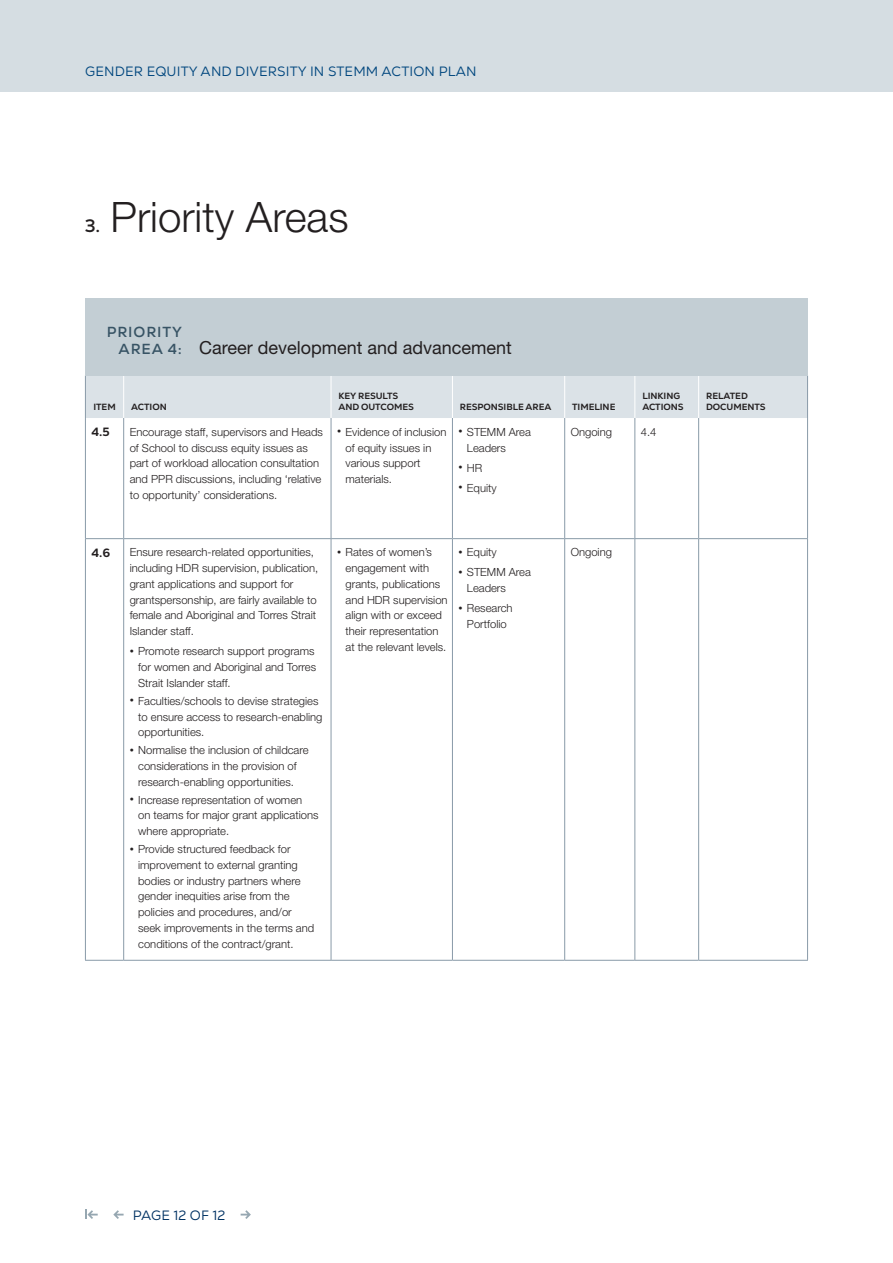
<style>
.page{position:relative;width:893px;height:1263px;background:#fff}
.page>*{position:absolute;margin:0;border:0;box-sizing:border-box;transform-origin:0 0}
.t1{font:300 42px "Helvetica Neue LT Pro";color:#231f20}
.t2{font:18px "Helvetica Neue LT Pro";color:#231f20}
.t3{font:700 18px "Nexa Text";color:#231f20}
.t4{font:700 14.55px "Nexa Text";letter-spacing:.06em;color:#385465}
.t5{font:13.5px "Nexa Text";letter-spacing:.01em;color:#00467e}
.t6{font:13.5px "Nexa Text";color:#003263}
.t7{font:800 12px "Nexa Text";color:#231f20}
.t8{font:300 11.25px/15.8px "Helvetica Neue LT Pro";color:#231f20}
.t9{font:800 9px/10.8px "Nexa Text";letter-spacing:-.005em;color:#231f20}
.s1{font-family:"Nexa Text";font-weight:700;font-size:14.55px;color:#385465}
.s2{font-size:8.25px}
</style>
<div class="page">
<div style="left:0;top:0;width:893px;height:91px;background:#d5dde2"></div>
<div style="left:86px;top:375px;width:721px;height:43px;background:#dbe2e7"></div>
<hr style="left:123px;top:375px;width:1px;height:43px;background:#fff">
<hr style="left:331px;top:375px;width:1px;height:43px;background:#fff">
<hr style="left:452px;top:375px;width:1px;height:43px;background:#fff">
<hr style="left:564px;top:375px;width:1px;height:43px;background:#fff">
<hr style="left:634px;top:375px;width:1px;height:43px;background:#fff">
<hr style="left:698px;top:375px;width:1px;height:43px;background:#fff">
<hr style="left:85px;top:375px;width:1px;height:43px;background:#899aa8">
<hr style="left:807px;top:375px;width:1px;height:43px;background:#899aa8">
<hr style="left:85px;top:418px;width:1px;height:120px;background:#899aa8">
<hr style="left:123px;top:418px;width:1px;height:120px;background:#899aa8">
<hr style="left:331px;top:418px;width:1px;height:120px;background:#899aa8">
<hr style="left:452px;top:418px;width:1px;height:120px;background:#899aa8">
<hr style="left:564px;top:418px;width:1px;height:120px;background:#899aa8">
<hr style="left:634px;top:418px;width:1px;height:120px;background:#899aa8">
<hr style="left:698px;top:418px;width:1px;height:120px;background:#899aa8">
<hr style="left:807px;top:418px;width:1px;height:120px;background:#899aa8">
<hr style="left:85px;top:538px;width:39px;height:1px;background:#899aa8">
<hr style="left:85px;top:539px;width:1px;height:421px;background:#899aa8">
<hr style="left:124px;top:538px;width:207px;height:1px;background:#899aa8">
<hr style="left:123px;top:539px;width:1px;height:421px;background:#899aa8">
<hr style="left:331px;top:538px;width:121px;height:1px;background:#899aa8">
<hr style="left:331px;top:539px;width:1px;height:421px;background:#899aa8">
<hr style="left:452px;top:538px;width:113px;height:1px;background:#899aa8">
<hr style="left:452px;top:539px;width:1px;height:421px;background:#899aa8">
<hr style="left:565px;top:538px;width:70px;height:1px;background:#899aa8">
<hr style="left:564px;top:539px;width:1px;height:421px;background:#899aa8">
<hr style="left:635px;top:538px;width:64px;height:1px;background:#899aa8">
<hr style="left:634px;top:539px;width:1px;height:421px;background:#899aa8">
<hr style="left:699px;top:538px;width:109px;height:1px;background:#899aa8">
<hr style="left:698px;top:539px;width:1px;height:421px;background:#899aa8">
<hr style="left:807px;top:539px;width:1px;height:421px;background:#899aa8">
<hr style="left:85px;top:960px;width:39px;height:1px;background:#899aa8">
<hr style="left:124px;top:960px;width:207px;height:1px;background:#899aa8">
<hr style="left:331px;top:960px;width:121px;height:1px;background:#899aa8">
<hr style="left:452px;top:960px;width:113px;height:1px;background:#899aa8">
<hr style="left:565px;top:960px;width:70px;height:1px;background:#899aa8">
<hr style="left:635px;top:960px;width:64px;height:1px;background:#899aa8">
<hr style="left:699px;top:960px;width:109px;height:1px;background:#899aa8">
<div style="left:85px;top:298px;width:723px;height:77px;background:#c3ced4"></div>
<svg style="left:113px;top:1210px;width:11px;height:9px"></svg>
<svg style="left:241px;top:1210px;width:10px;height:9px"></svg>
<svg style="left:85px;top:1210px;width:13px;height:9px"></svg>
<p class="t5" style="left:85px;top:63px;width:393px">GENDER EQUITY AND DIVERSITY IN STEMM ACTION PLAN</p>
<h2 class="t3" style="left:85px;top:214px;width:17px">3.</h2>
<h1 class="t1" style="left:111px;top:191px;width:240px">Priority Areas</h1>
<p class="t4" style="left:107px;top:322px;width:77px">PRIORITY</p>
<h2 class="t2" style="left:119px;top:337px;width:395px"><span class="s1">AREA 4:</span> Career development and advancement</h2>
<p class="t9" style="left:93px;top:401px;width:24px">ITEM</p>
<p class="t9" style="left:131px;top:401px;width:37px">ACTION</p>
<p class="t9" style="left:339px;top:390px;width:77px">KEY RESULTS<br>AND OUTCOMES</p>
<p class="t9" style="left:460px;top:401px;width:93px">RESPONSIBLE AREA</p>
<p class="t9" style="left:572px;top:401px;width:45px">TIMELINE</p>
<p class="t9" style="left:642px;top:390px;width:43px">LINKING<br>ACTIONS</p>
<p class="t9" style="left:706px;top:390px;width:61px">RELATED<br>DOCUMENTS</p>
<p class="t7" style="left:91px;top:424px;width:20px">4.5</p>
<p class="t8" style="left:130px;top:424px;width:195px">Encourage staff, supervisors and Heads of School to discuss equity issues as part of workload allocation consultation and PPR discussions, including ‘relative to opportunity’ considerations.</p>
<p class="t8" style="left:346px;top:424px;width:102px;text-indent:-9px"><span class="s2">•</span> Evidence of inclusion of equity issues in various support materials.</p>
<p class="t8" style="left:467px;top:424px;width:65px;text-indent:-9px"><span class="s2">•</span> STEMM Area<br>Leaders</p>
<p class="t8" style="left:571px;top:424px;width:43px">Ongoing</p>
<p class="t8" style="left:641px;top:424px;width:17px">4.4</p>
<p class="t8" style="left:458px;top:459px;width:25px"><span class="s2">•</span> HR</p>
<p class="t8" style="left:458px;top:479px;width:40px"><span class="s2">•</span> Equity</p>
<p class="t7" style="left:91px;top:545px;width:20px">4.6</p>
<p class="t8" style="left:130px;top:544px;width:190px">Ensure research-related opportunities, including HDR supervision, publication, grant applications and support for grantspersonship, are fairly available to female and Aboriginal and Torres Strait Islander staff.</p>
<p class="t8" style="left:138px;top:643px;width:179px;text-indent:-9px"><span class="s2">•</span> Promote research support programs for women and Aboriginal and Torres<br>Strait Islander staff.</p>
<p class="t8" style="left:138px;top:693px;width:186px;text-indent:-9px"><span class="s2">•</span> Faculties/schools to devise strategies to ensure access to research-enabling opportunities.</p>
<p class="t8" style="left:138px;top:742px;width:172px;text-indent:-9px"><span class="s2">•</span> Normalise the inclusion of childcare considerations in the provision of research-enabling opportunities.</p>
<p class="t8" style="left:138px;top:791px;width:182px;text-indent:-9px"><span class="s2">•</span> Increase representation of women<br>on teams for major grant applications where appropriate.</p>
<p class="t8" style="left:138px;top:841px;width:178px;text-indent:-9px"><span class="s2">•</span> Provide structured feedback for improvement to external granting bodies or industry partners where gender inequities arise from the policies and procedures, and/or seek improvements in the terms and conditions of the contract/grant.</p>
<p class="t8" style="left:346px;top:544px;width:104px;text-indent:-9px"><span class="s2">•</span> Rates of women’s engagement with grants, publications and HDR supervision align with or exceed their representation at the relevant levels.</p>
<p class="t8" style="left:458px;top:544px;width:40px"><span class="s2">•</span> Equity</p>
<p class="t8" style="left:467px;top:564px;width:65px;text-indent:-9px"><span class="s2">•</span> STEMM Area<br>Leaders</p>
<p class="t8" style="left:458px;top:600px;width:56px;text-align:center"><span class="s2">•</span> Research<br>Portfolio</p>
<p class="t8" style="left:571px;top:544px;width:43px">Ongoing</p>
<p class="t6" style="left:133px;top:1207px;width:94px">PAGE 12 OF 12</p>
</div>
